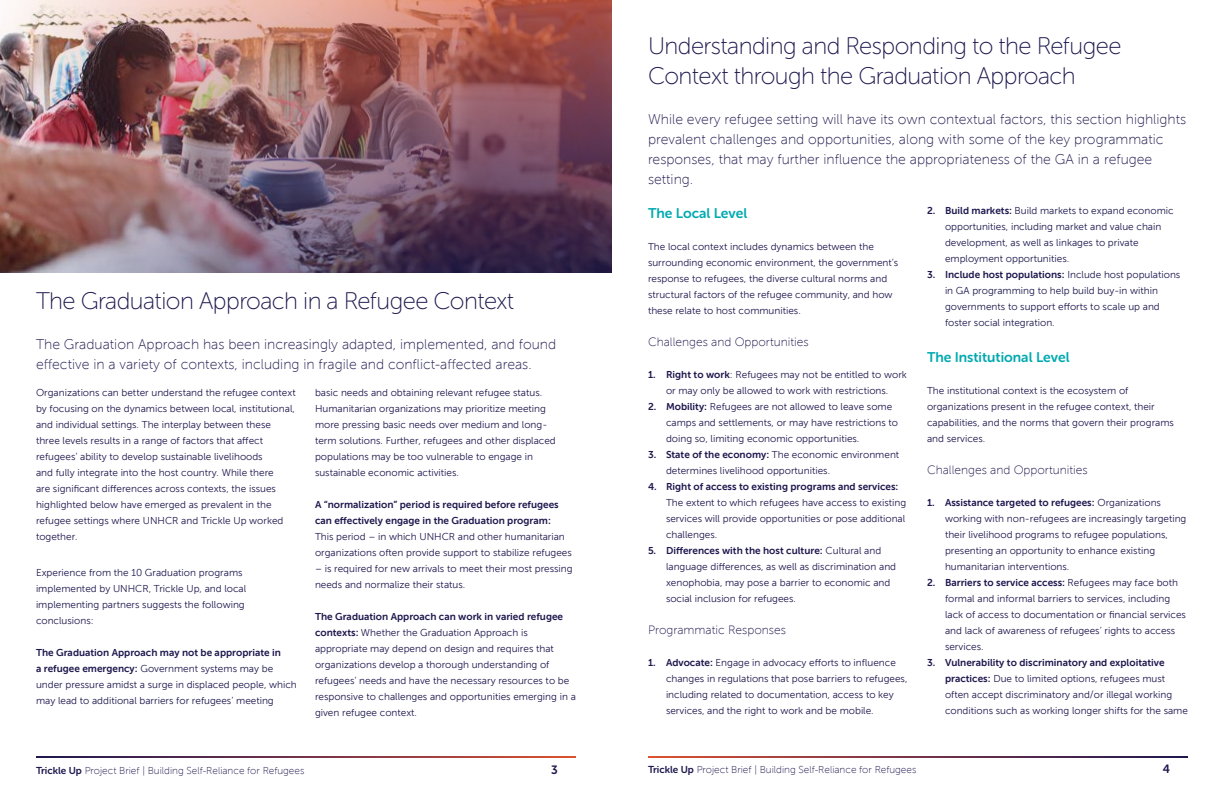
<style>
.page{position:relative;width:1224px;height:792px;background:#fff}
.page>*{position:absolute;margin:0;border:0;box-sizing:border-box;transform-origin:0 0}
.t1{font:24px/30px "Museo Sans Rounded 100";letter-spacing:-.02em;color:#1e184e}
.t2{font:14px/20px "Museo Sans 100";color:#1e184e}
.t3{font:14px "Museo Sans Rounded 700";color:#00aab0}
.t4{font:12px "Museo Sans 100";color:#1e184e}
.t5{font:12px "Museo Sans Rounded 700";color:#1e184e}
.t6{font:10px/16px "Museo Sans 300";color:#1e184e}
.t7{font:10px/16px "Museo Sans 700";color:#1e184e}
.t8{font:10px "Museo Sans 100";color:#1e184e}
.s1{font-family:"Museo Sans 700"}
.s2{font-family:"Museo Sans 300"}
.s3{font-family:"Museo Sans Rounded 700"}
</style>
<div class="page">
<img style="left:0;top:0;width:612px;height:272px">
<h1 class="t1" style="left:36px;top:286px;width:480px">The Graduation Approach in a Refugee Context</h1>
<h2 class="t2" style="left:36px;top:334px;width:522px">The Graduation Approach has been increasingly adapted, implemented, and found effective in a variety of contexts, including in fragile and conflict-affected areas.</h2>
<p class="t6" style="left:36px;top:385px;width:261px">Organizations can better understand the refugee context by focusing on the dynamics between local, institutional, and individual settings. The interplay between these three levels results in a range of factors that affect refugees’ ability to develop sustainable livelihoods<br>and fully integrate into the host country. While there<br>are significant differences across contexts, the issues highlighted below have emerged as prevalent in the refugee settings where UNHCR and Trickle Up worked together.</p>
<p class="t6" style="left:36px;top:565px;width:212px">Experience from the 10 Graduation programs implemented by UNHCR, Trickle Up, and local implementing partners suggests the following conclusions:</p>
<p class="t7" style="left:36px;top:645px;width:246px">The Graduation Approach may not be appropriate in</p>
<p class="t6" style="left:36px;top:661px;width:262px"><span class="s1">a refugee emergency:</span> Government systems may be under pressure amidst a surge in displaced people, which may lead to additional barriers for refugees’ meeting</p>
<p class="t6" style="left:315px;top:385px;width:242px">basic needs and obtaining relevant refugee status.<br>Humanitarian organizations may prioritize meeting more pressing basic needs over medium and long&shy;term solutions. Further, refugees and other displaced populations may be too vulnerable to engage in sustainable economic activities.</p>
<p class="t7" style="left:315px;top:497px;width:245px">A “normalization” period is required before refugees can effectively engage in the Graduation program:</p>
<p class="t6" style="left:315px;top:529px;width:258px">This period – in which UNHCR and other humanitarian organizations often provide support to stabilize refugees</p>
<p class="t6" style="left:315px;top:561px;width:259px">– is required for new arrivals to meet their most pressing needs and normalize their status.</p>
<p class="t7" style="left:315px;top:609px;width:250px">The Graduation Approach can work in varied refugee</p>
<p class="t6" style="left:315px;top:625px;width:262px"><span class="s1">contexts:</span> Whether the Graduation Approach is appropriate may depend on design and requires that organizations develop a thorough understanding of refugees’ needs and have the necessary resources to be responsive to challenges and opportunities emerging in a given refugee context.</p>
<h1 class="t1" style="left:648px;top:31px;width:475px">Understanding and Responding to the Refugee<br>Context through the Graduation Approach</h1>
<p class="t2" style="left:648px;top:109px;width:540px">While every refugee setting will have its own contextual factors, this section highlights prevalent challenges and opportunities, along with some of the key programmatic responses, that may further influence the appropriateness of the GA in a refugee setting.</p>
<h2 class="t3" style="left:648px;top:205px;width:101px">The Local Level</h2>
<p class="t6" style="left:648px;top:238px;width:252px">The local context includes dynamics between the surrounding economic environment, the government’s response to refugees, the diverse cultural norms and structural factors of the refugee community, and how these relate to host communities.</p>
<p class="t4" style="left:648px;top:335px;width:162px">Challenges and Opportunities</p>
<p class="t6" style="left:648px;top:366px;width:260px;text-align:center"><span class="s1">1. Right to work</span>: Refugees may not be entitled to work or may only be allowed to work with restrictions.</p>
<p class="t6" style="left:666px;top:398px;width:234px;text-indent:-18px"><span class="s1">2. Mobility:</span> Refugees are not allowed to leave some camps and settlements, or may have restrictions to doing so, limiting economic opportunities.</p>
<p class="t6" style="left:666px;top:446px;width:235px;text-indent:-18px"><span class="s1">3. State of the economy:</span> The economic environment determines livelihood opportunities.</p>
<p class="t7" style="left:648px;top:478px;width:252px">4. Right of access to existing programs and services:</p>
<p class="t6" style="left:666px;top:494px;width:242px;text-align:justify">The extent to which refugees have access to existing services will provide opportunities or pose additional challenges.</p>
<p class="t7" style="left:648px;top:542px;width:235px">5. Differences with the host culture: <span class="s2">Cultural and</span></p>
<p class="t6" style="left:666px;top:558px;width:232px">language differences, as well as discrimination and xenophobia, may pose a barrier to economic and social inclusion for refugees.</p>
<p class="t4" style="left:648px;top:623px;width:139px">Programmatic Responses</p>
<p class="t6" style="left:666px;top:654px;width:243px;text-indent:-18px"><span class="s1">1. Advocate:</span> Engage in advocacy efforts to influence changes in regulations that pose barriers to refugees, including related to documentation, access to key services, and the right to work and be mobile.</p>
<p class="t6" style="left:945px;top:203px;width:230px;text-indent:-18px"><span class="s1">2. Build markets:</span> Build markets to expand economic opportunities, including market and value chain development, as well as linkages to private employment opportunities.</p>
<p class="t7" style="left:927px;top:267px;width:255px">3. Include host populations: <span class="s2">Include host populations</span></p>
<p class="t6" style="left:945px;top:283px;width:216px">in GA programming to help build buy-in within governments to support efforts to scale up and foster social integration.</p>
<h2 class="t3" style="left:927px;top:350px;width:144px">The Institutional Level</h2>
<p class="t6" style="left:927px;top:383px;width:249px">The institutional context is the ecosystem of organizations present in the refugee context, their capabilities, and the norms that govern their programs and services.</p>
<p class="t4" style="left:927px;top:464px;width:162px">Challenges and Opportunities</p>
<p class="t7" style="left:927px;top:495px;width:236px">1. Assistance targeted to refugees: <span class="s2">Organizations</span></p>
<p class="t6" style="left:945px;top:511px;width:243px">working with non-refugees are increasingly targeting their livelihood programs to refugee populations, presenting an opportunity to enhance existing humanitarian interventions.</p>
<p class="t7" style="left:927px;top:575px;width:253px">2. Barriers to service access: <span class="s2">Refugees may face both</span></p>
<p class="t6" style="left:945px;top:591px;width:242px">formal and informal barriers to services, including lack of access to documentation or financial services and lack of awareness of refugees’ rights to access services.</p>
<p class="t7" style="left:927px;top:655px;width:239px">3. Vulnerability to discriminatory and exploitative</p>
<p class="t6" style="left:945px;top:671px;width:245px"><span class="s1">practices:</span> Due to limited options, refugees must often accept discriminatory and/or illegal working conditions such as working longer shifts for the same</p>
<p class="t8" style="left:36px;top:765px;width:270px"><span class="s3">Trickle Up</span> Project Brief | Building Self-Reliance for Refugees</p>
<p class="t5" style="left:551px;top:764px;width:8px">3</p>
<p class="t8" style="left:648px;top:764px;width:270px"><span class="s3">Trickle Up</span> Project Brief | Building Self-Reliance for Refugees</p>
<p class="t5" style="left:1163px;top:763px;width:9px">4</p>
</div>
